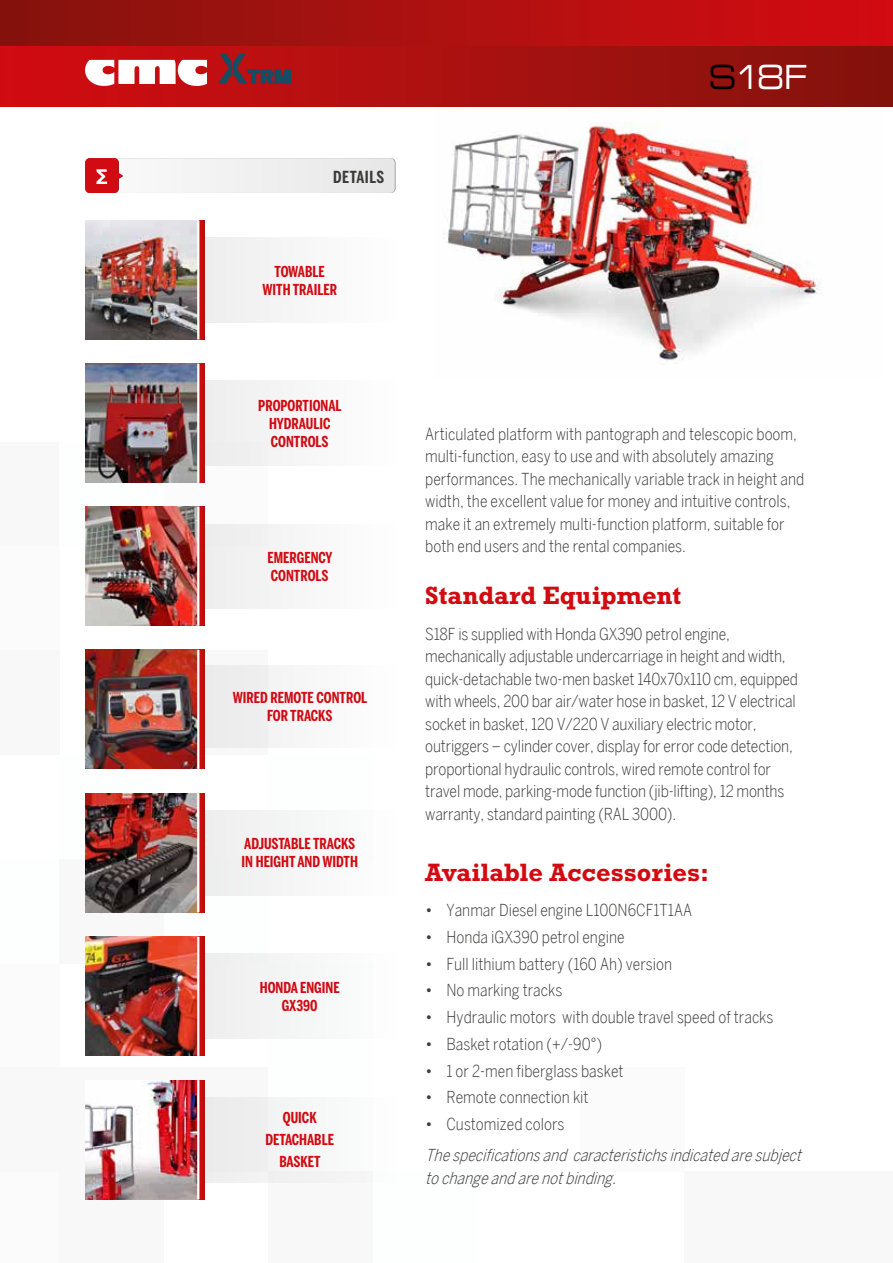
<style>
.page{position:relative;width:893px;height:1263px;background:#fff}
.page>*{position:absolute;margin:0;border:0;box-sizing:border-box;transform-origin:0 0}
.t1{font:33.3px "Eurostile LT Std Ex 2";color:#fff;scale:.86 1}
.t2{font:700 25.5px "Rockwell Std";color:#d20a11}
.t3{font:300 16.5px/22.5px "Benton Sans Cond";color:#3c3c3b}
.t4{font:italic 300 16.5px/22.5px "Benton Sans Cond";color:#3c3c3b}
.t5{font:700 16.5px "Benton Sans Comp";letter-spacing:.03em;color:#3c3c3b}
.t6{font:700 15px/18px "Benton Sans Comp";color:#d20a11;text-align:center}
.s1{color:#000}
</style>
<div class="page">
<div style="left:0;top:442px;width:60px;height:105px;background:#f8f8f8"></div>
<div style="left:0;top:547px;width:60px;height:104px;background:#fcfbfb"></div>
<div style="left:0;top:651px;width:60px;height:104px;background:#f8f8f8"></div>
<div style="left:164px;top:651px;width:104px;height:104px;background:#f8f8f8"></div>
<div style="left:0;top:963px;width:60px;height:104px;background:#fcfbfb"></div>
<div style="left:0;top:1171px;width:60px;height:92px;background:#fcfbfb"></div>
<div style="left:580px;top:1067px;width:105px;height:104px;background:#fcfbfb"></div>
<div style="left:60px;top:755px;width:104px;height:104px;background:#fbfcfc"></div>
<div style="left:268px;top:755px;width:104px;height:104px;background:#fbfcfc"></div>
<div style="left:164px;top:859px;width:104px;height:104px;background:#fbfcfc"></div>
<div style="left:268px;top:963px;width:104px;height:104px;background:#fbfcfc"></div>
<div style="left:268px;top:1067px;width:104px;height:104px;background:#fbfcfc"></div>
<div style="left:372px;top:1171px;width:104px;height:92px;background:#fbfcfc"></div>
<div style="left:0;top:859px;width:60px;height:104px;background:#fbfcfc"></div>
<div style="left:60px;top:859px;width:104px;height:104px;background:#f8f8f8"></div>
<div style="left:0;top:1067px;width:60px;height:104px;background:#f8f8f8"></div>
<div style="left:60px;top:1067px;width:104px;height:104px;background:#f8f8f8"></div>
<div style="left:60px;top:1171px;width:104px;height:92px;background:#f8f8f8"></div>
<div style="left:268px;top:1171px;width:104px;height:92px;background:#f8f8f8"></div>
<div style="left:685px;top:1171px;width:104px;height:92px;background:#f8f8f8"></div>
<div style="left:789px;top:1171px;width:104px;height:92px;background:#f8f8f8"></div>
<div style="left:164px;top:1067px;width:104px;height:104px;background:#f8f8f8"></div>
<div style="left:60px;top:442px;width:104px;height:105px;background:#fbfcfc"></div>
<div style="left:164px;top:442px;width:104px;height:105px;background:#fcfbfb"></div>
<div style="left:0;top:0;width:893px;height:47px;background:linear-gradient(to right,#85140d,#d50c12)"></div>
<div style="left:0;top:47px;width:893px;height:59px;background:linear-gradient(to right,#d30d13,#83130d)"></div>
<hr style="left:892px;top:47px;width:1px;height:59px;background:#81110b">
<svg style="left:85px;top:60px;width:122px;height:26px"></svg>
<svg style="left:85px;top:158px;width:310px;height:35px"></svg>
<svg style="left:218px;top:54px;width:73px;height:32px;background:#7d262f"></svg>
<img style="left:444px;top:122px;width:379px;height:243px">
<div style="left:204px;top:810px;width:191px;height:85px;background:#f5f6f6"></div>
<img style="left:85px;top:793px;width:112px;height:119px">
<svg style="left:199px;top:793px;width:6px;height:119px"></svg>
<hr style="left:197px;top:793px;width:2px;height:119px;background:#fff">
<div style="left:204px;top:237px;width:191px;height:85px;background:#f6f6f6"></div>
<img style="left:85px;top:220px;width:112px;height:119px">
<svg style="left:199px;top:220px;width:6px;height:119px"></svg>
<div style="left:204px;top:381px;width:191px;height:85px;background:#f6f6f6"></div>
<img style="left:85px;top:364px;width:112px;height:119px">
<svg style="left:199px;top:364px;width:6px;height:119px"></svg>
<hr style="left:197px;top:364px;width:2px;height:119px;background:#fff">
<img style="left:85px;top:650px;width:112px;height:119px">
<div style="left:204px;top:665px;width:191px;height:83px;background:#f6f6f6"></div>
<svg style="left:199px;top:650px;width:6px;height:119px"></svg>
<hr style="left:197px;top:650px;width:2px;height:119px;background:#fff">
<div style="left:204px;top:954px;width:191px;height:85px;background:#f5f5f5"></div>
<img style="left:85px;top:937px;width:112px;height:119px">
<svg style="left:199px;top:937px;width:6px;height:119px"></svg>
<hr style="left:197px;top:937px;width:2px;height:119px;background:#fff">
<div style="left:204px;top:1097px;width:191px;height:85px;background:#f4f5f5"></div>
<img style="left:85px;top:1080px;width:112px;height:119px">
<svg style="left:199px;top:1080px;width:6px;height:119px"></svg>
<hr style="left:197px;top:1080px;width:2px;height:119px;background:#fff">
<div style="left:204px;top:524px;width:191px;height:84px;background:#f6f6f6"></div>
<img style="left:85px;top:507px;width:112px;height:119px">
<svg style="left:199px;top:507px;width:6px;height:119px"></svg>
<hr style="left:197px;top:507px;width:2px;height:119px;background:#fff">
<p class="t5" style="left:333px;top:168px;width:53px">DETAILS</p>
<p class="t6" style="left:262px;top:262px;width:76px">TOWABLE<br>WITH TRAILER</p>
<h1 class="t1" style="left:708px;top:54px;width:117px"><span class="s1">S</span>18F</h1>
<p class="t6" style="left:258px;top:396px;width:85px">PROPORTIONAL<br>HYDRAULIC<br>CONTROLS</p>
<p class="t6" style="left:267px;top:548px;width:67px;text-align:left">EMERGENCY<br>CONTROLS</p>
<p class="t6" style="left:233px;top:689px;width:136px">WIRED REMOTE CONTROL<br>FOR TRACKS</p>
<p class="t6" style="left:242px;top:835px;width:118px;text-align:left">ADJUSTABLE TRACKS<br>IN HEIGHT AND WIDTH</p>
<p class="t6" style="left:260px;top:978px;width:81px">HONDA ENGINE<br>GX390</p>
<p class="t6" style="left:265px;top:1106px;width:70px;line-height:22.2px">QUICK<br>DETACHABLE<br>BASKET</p>
<p class="t3" style="left:425px;top:423px;width:380px">Articulated platform with pantograph and telescopic boom, multi-function, easy to use and with absolutely amazing performances. The mechanically variable track in height and width, the excellent value for money and intuitive controls, make it an extremely multi-function platform, suitable for both end users and the rental companies.</p>
<h2 class="t2" style="left:425px;top:581px;width:258px">Standard Equipment</h2>
<p class="t3" style="left:425px;top:623px;width:374px">S18F is supplied with Honda GX390 petrol engine, mechanically adjustable undercarriage in height and width, quick-detachable two-men basket 140x70x110 cm, equipped with wheels, 200 bar air/water hose in basket, 12 V electrical socket in basket, 120 V/220 V auxiliary electric motor, outriggers – cylinder cover, display for error code detection, proportional hydraulic controls, wired remote control for travel mode, parking-mode function (jib-lifting), 12 months warranty, standard painting (RAL 3000).</p>
<h2 class="t2" style="left:425px;top:857px;width:285px">Available Accessories:</h2>
<p class="t3" style="left:425px;top:900px;width:268px">• Yanmar Diesel engine L100N6CF1T1AA</p>
<p class="t3" style="left:425px;top:927px;width:201px">• Honda iGX390 petrol engine</p>
<p class="t3" style="left:425px;top:953px;width:248px">• Full lithium battery (160 Ah) version</p>
<p class="t3" style="left:425px;top:980px;width:139px">• No marking tracks</p>
<p class="t3" style="left:425px;top:1007px;width:350px">• Hydraulic motors with double travel speed of tracks</p>
<p class="t3" style="left:425px;top:1034px;width:178px">• Basket rotation (+/-90°)</p>
<p class="t3" style="left:425px;top:1060px;width:200px">• 1 or 2-men fiberglass basket</p>
<p class="t3" style="left:425px;top:1087px;width:165px">• Remote connection kit</p>
<p class="t3" style="left:425px;top:1114px;width:141px">• Customized colors</p>
<p class="t4" style="left:425px;top:1145px;width:381px">Thespecificationsand caracteristichsindicated aresubject to changeand arenotbinding.</p>
</div>
